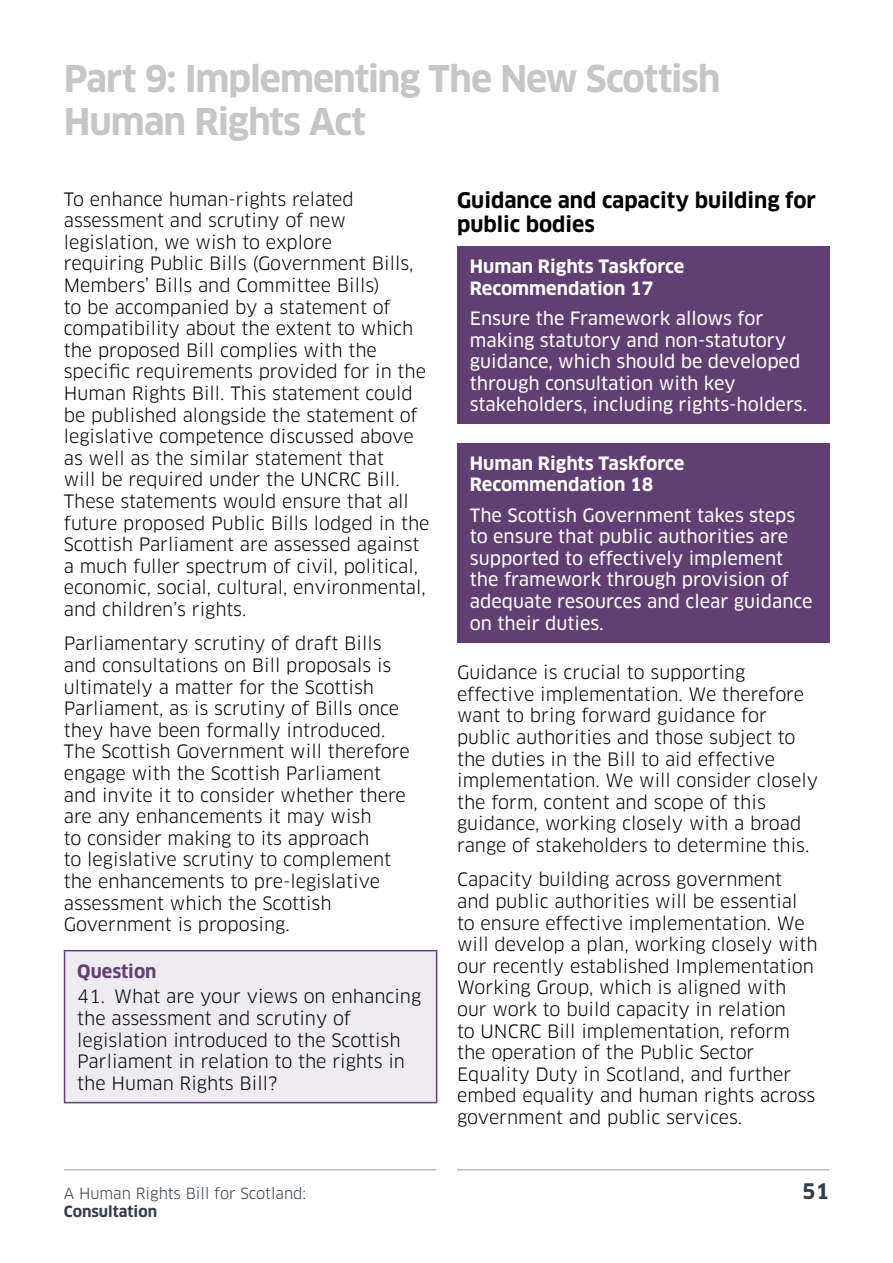
<style>
.page{position:relative;width:893px;height:1263px;background:#fff}
.page>*{position:absolute;margin:0;border:0;box-sizing:border-box;transform-origin:0 0}
.t1{font:700 36px/43.2px "Clan OT";letter-spacing:-.03em;color:#c6c6c6}
._001_Head{font:700 21px/24px "Clan OT";color:#000}
.t2{font:700 21px "Clan OT";color:#323e48}
.t3{font:18px/21.6px "Clan OT";color:#000}
.t4{font:18px/21.6px "Clan OT News";color:#fff}
.t5{font:700 18px/21.6px "Clan OT";color:#fff}
.t6{font:700 18px "Clan OT";color:#613f72}
.t7{font:15px "Clan OT";color:#323e48}
.t8{font:700 15px "Clan OT";color:#323e48}
</style>
<div class="page">
<hr style="left:64px;top:1169px;width:372px;height:1px;background:#989ea4">
<hr style="left:457px;top:1169px;width:372px;height:1px;background:#989ea4">
<div style="left:65px;top:951px;width:372px;height:151px;background:#efecf1"></div>
<hr style="left:64px;top:950px;width:373px;height:1px;background:#613f72">
<hr style="left:64px;top:951px;width:1px;height:151px;background:#613f72">
<hr style="left:436px;top:951px;width:1px;height:151px;background:#613f72">
<hr style="left:64px;top:1102px;width:373px;height:1px;background:#613f72">
<div style="left:457px;top:246px;width:372px;height:178px;background:#613f72"></div>
<div style="left:457px;top:443px;width:372px;height:199px;background:#613f72"></div>
<p class="t1" style="left:64px;top:58px;width:658px">Part 9: Implementing The New Scottish<br>Human Rights Act</p>
<p class="t3" style="left:64px;top:188px;width:367px">To enhance human-rights related assessment and scrutiny of new legislation, we wish to explore<br>requiring Public Bills (Government Bills, Members’ Bills and Committee Bills)<br>to be accompanied by a statement of compatibility about the extent to which the proposed Bill complies with the specific requirements provided for in the Human Rights Bill. This statement could be published alongside the statement of legislative competence discussed above as well as the similar statement that<br>will be required under the UNCRC Bill.<br>These statements would ensure that all future proposed Public Bills lodged in the Scottish Parliament are assessed against a much fuller spectrum of civil, political, economic, social, cultural, environmental, and children’s rights.</p>
<p class="t3" style="left:64px;top:633px;width:347px">Parliamentary scrutiny of draft Bills and consultations on Bill proposals is ultimately a matter for the Scottish Parliament, as is scrutiny of Bills once they have been formally introduced.<br>The Scottish Government will therefore engage with the Scottish Parliament and invite it to consider whether there are any enhancements it may wish<br>to consider making to its approach<br>to legislative scrutiny to complement the enhancements to pre-legislative assessment which the Scottish Government is proposing.</p>
<p class="t6" style="left:77px;top:960px;width:81px">Question</p>
<p class="t3" style="left:77px;top:986px;width:345px">41. What are your views on enhancing the assessment and scrutiny of legislation introduced to the Scottish Parliament in relation to the rights in the Human Rights Bill?</p>
<p class="_001_Head" style="left:457px;top:188px;width:360px">Guidance and capacity building for public bodies</p>
<p class="t5" style="left:470px;top:256px;width:216px">Human Rights Taskforce<br>Recommendation 17</p>
<p class="t4" style="left:470px;top:308px;width:339px">Ensure the Framework allows for making statutory and non-statutory guidance, which should be developed through consultation with key stakeholders, including rights-holders.</p>
<p class="t5" style="left:470px;top:453px;width:216px">Human Rights Taskforce<br>Recommendation 18</p>
<p class="t4" style="left:470px;top:504px;width:344px">The Scottish Government takes steps to ensure that public authorities are supported to effectively implement the framework through provision of adequate resources and clear guidance on their duties.</p>
<p class="t3" style="left:457px;top:662px;width:362px">Guidance is crucial to supporting effective implementation. We therefore want to bring forward guidance for public authorities and those subject to the duties in the Bill to aid effective implementation. We will consider closely the form, content and scope of this guidance, working closely with a broad range of stakeholders to determine this.</p>
<p class="t3" style="left:457px;top:869px;width:362px">Capacity building across government and public authorities will be essential to ensure effective implementation. We will develop a plan, working closely with our recently established Implementation Working Group, which is aligned with our work to build capacity in relation<br>to UNCRC Bill implementation, reform the operation of the Public Sector Equality Duty in Scotland, and further embed equality and human rights across government and public services.</p>
<p class="t7" style="left:64px;top:1184px;width:244px">A Human Rights Bill for Scotland:</p>
<p class="t2" style="left:802px;top:1179px;width:28px">51</p>
<p class="t8" style="left:64px;top:1202px;width:95px">Consultation</p>
</div>
